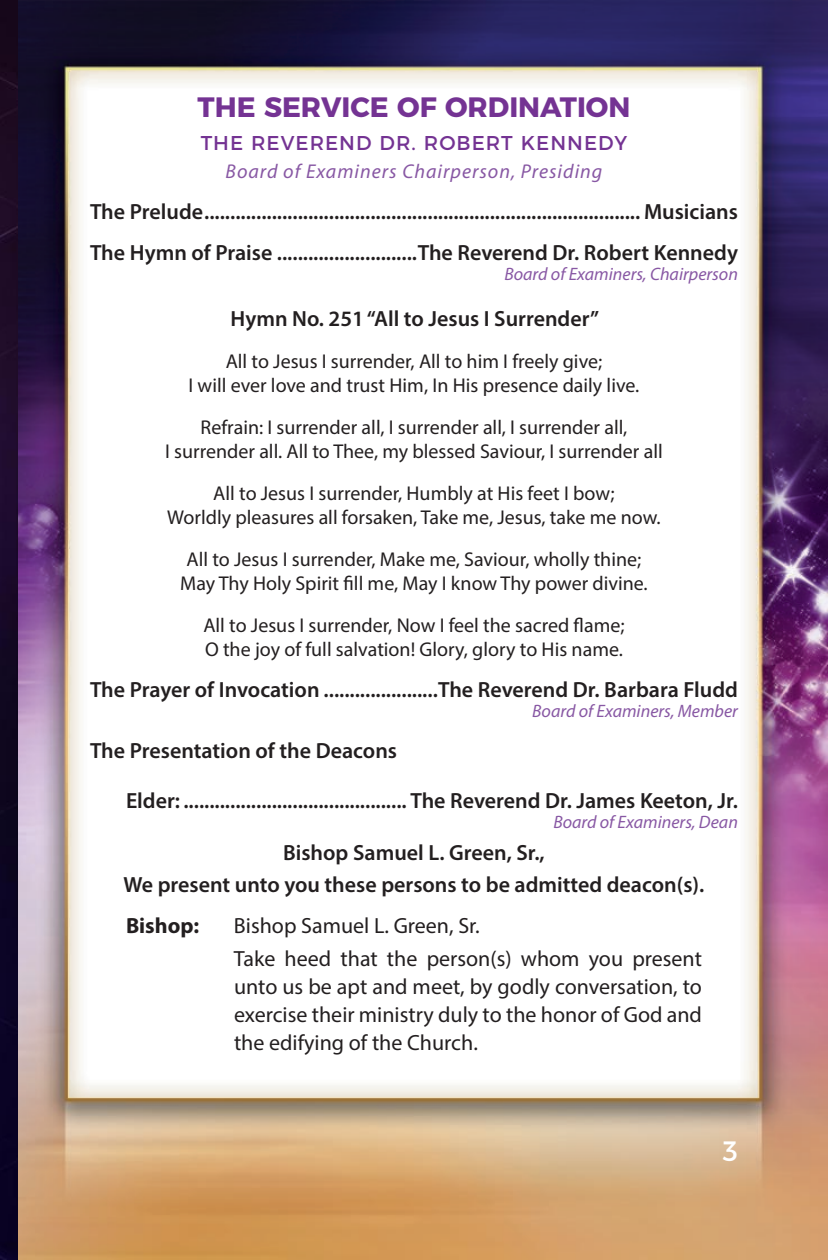
<style>
.page{position:relative;width:828px;height:1260px;background:#fff}
.page>*{position:absolute;margin:0;border:0;box-sizing:border-box;transform-origin:0 0}
.Titles{font:700 28px "Montserrat";color:#743393}
.t1{font:28px "Montserrat";color:#fff}
.Schedule_Tab{font:600 22px "Myriad Pro";color:#231f20}
.Call_to_Worship_BISHOP{font:22px/28px "Myriad Pro";color:#231f20;text-align:justify}
.Schedule_Tab_Elder{font:600 22px "Myriad Pro";color:#231f20}
.Schedule_Center{font:600 22px/32px "Myriad Pro";color:#231f20;text-align:center}
.Hymn_Title{font:600 22px "Myriad Pro";color:#231f20}
.Schedule_Left{font:600 22px "Myriad Pro";color:#231f20}
.Call_to_Worship_BISHOP-2{font:700 22px "Myriad Pro";color:#231f20}
.Hymn_Body_copy{font:20px/24px "Myriad Pro";color:#231f20;text-align:center}
.Worship_Leader_Title{font:italic 20px "Myriad Pro";letter-spacing:.05em;color:#8858a4}
.Worship_Leader{font:20px "Montserrat";letter-spacing:.05em;color:#743393}
.Schedule_Tab_Italics{font:italic 18px "Myriad Pro";color:#8858a4}
</style>
<div class="page">
<img style="left:0;top:0;width:828px;height:1260px">
<p class="Titles" style="left:198px;top:84px;width:434px">THE SERVICE OF ORDINATION</p>
<p class="Worship_Leader" style="left:201px;top:127px;width:428px">THE REVEREND DR. ROBERT KENNEDY</p>
<p class="Worship_Leader_Title" style="left:226px;top:159px;width:378px">Board of Examiners Chairperson, Presiding</p>
<p class="Schedule_Tab" style="left:90px;top:198px;width:650px">The Prelude.................................................................................... Musicians</p>
<p class="Schedule_Tab" style="left:90px;top:239px;width:650px">The Hymn of Praise ...........................The Reverend Dr. Robert Kennedy</p>
<p class="Schedule_Tab_Italics" style="left:504px;top:263px;width:235px">Board of Examiners, Chairperson</p>
<p class="Hymn_Title" style="left:231px;top:305px;width:370px">Hymn No. 251 “All to Jesus I Surrender”</p>
<p class="Hymn_Body_copy" style="left:189px;top:349px;width:452px">All to Jesus I surrender, All to him I freely give;<br>I will ever love and trust Him, In His presence daily live.</p>
<p class="Hymn_Body_copy" style="left:165px;top:415px;width:499px">Refrain: I surrender all, I surrender all, I surrender all,<br>I surrender all. All to Thee, my blessed Saviour, I surrender all</p>
<p class="Hymn_Body_copy" style="left:167px;top:481px;width:495px">All to Jesus I surrender, Humbly at His feet I bow;<br>Worldly pleasures all forsaken, Take me, Jesus, take me now.</p>
<p class="Hymn_Body_copy" style="left:180px;top:547px;width:469px">All to Jesus I surrender, Make me, Saviour, wholly thine;<br>May Thy Holy Spirit fill me, May I know Thy power divine.</p>
<p class="Hymn_Body_copy" style="left:203px;top:613px;width:423px;text-align:left">All to Jesus I surrender, Now I feel the sacred flame;<br>O the joy of full salvation! Glory, glory to His name.</p>
<p class="Schedule_Tab" style="left:90px;top:676px;width:650px">The Prayer of Invocation ......................The Reverend Dr. Barbara Fludd</p>
<p class="Schedule_Tab_Italics" style="left:532px;top:700px;width:207px">Board of Examiners, Member</p>
<p class="Schedule_Left" style="left:90px;top:737px;width:309px">The Presentation of the Deacons</p>
<p class="Schedule_Tab_Elder" style="left:126px;top:787px;width:614px">Elder: ........................................... The Reverend Dr. James Keeton, Jr.</p>
<p class="Schedule_Tab_Italics" style="left:553px;top:811px;width:186px">Board of Examiners, Dean</p>
<p class="Schedule_Center" style="left:124px;top:836px;width:582px">Bishop Samuel L. Green, Sr.,<br>We present unto you these persons to be admitted deacon(s).</p>
<p class="Call_to_Worship_BISHOP-2" style="left:126px;top:912px;width:75px">Bishop:</p>
<p class="Call_to_Worship_BISHOP" style="left:234px;top:912px;width:247px">Bishop Samuel L. Green, Sr.</p>
<p class="Call_to_Worship_BISHOP" style="left:234px;top:944px;width:470px">Take heed that the person(s) whom you present unto us be apt and meet, by godly conversation, to exercise their ministry duly to the honor of God and the edifying of the Church.</p>
<h1 class="t1" style="left:723px;top:1129px;width:17px">3</h1>
</div>
